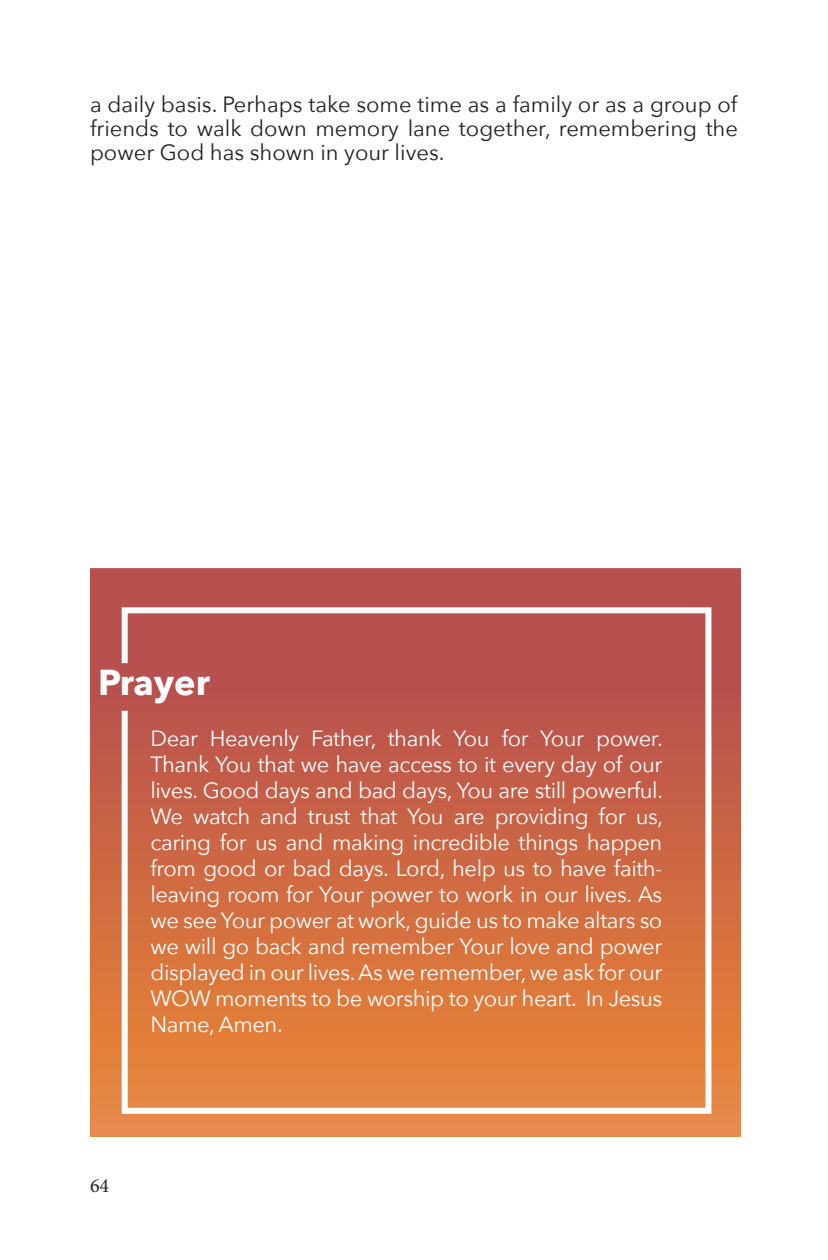
<style>
.page{position:relative;width:828px;height:1260px;background:#fff}
.page>*{position:absolute;margin:0;border:0;box-sizing:border-box;transform-origin:0 0}
.t1{font:700 36px "Avenir Next";color:#fff}
.t2{font:22px/26px "Avenir Next";letter-spacing:-.02em;color:#fff;text-align:justify}
.t3{font:22px/24px "Avenir Next";color:#231f20;text-align:justify}
.t4{font:20px "Minion Pro";color:#231f20}
</style>
<div class="page">
<img style="left:90px;top:568px;width:651px;height:569px">
<svg style="left:119px;top:604px;width:595px;height:513px;background:#cf6e4c"></svg>
<p class="t3" style="left:90px;top:91px;width:650px">a daily basis. Perhaps take some time as a family or as a group of friends to walk down memory lane together, remembering the power God has shown in your lives.</p>
<p class="t1" style="left:98px;top:652px;width:113px">Prayer</p>
<p class="t2" style="left:150px;top:724px;width:514px">Dear Heavenly Father, thank You for Your power.<br>Thank You that we have access to it every day of our lives. Good days and bad days, You are still powerful.<br>We watch and trust that You are providing for us, caring for us and making incredible things happen from good or bad days. Lord, help us to have faith&shy;leaving room for Your power to work in our lives. As we see Your power at work, guide us to make altars so we will go back and remember Your love and power displayed in our lives. As we remember, we ask for our WOW moments to be worship to your heart. In Jesus Name, Amen.</p>
<p class="t4" style="left:90px;top:1172px;width:21px">64</p>
</div>
